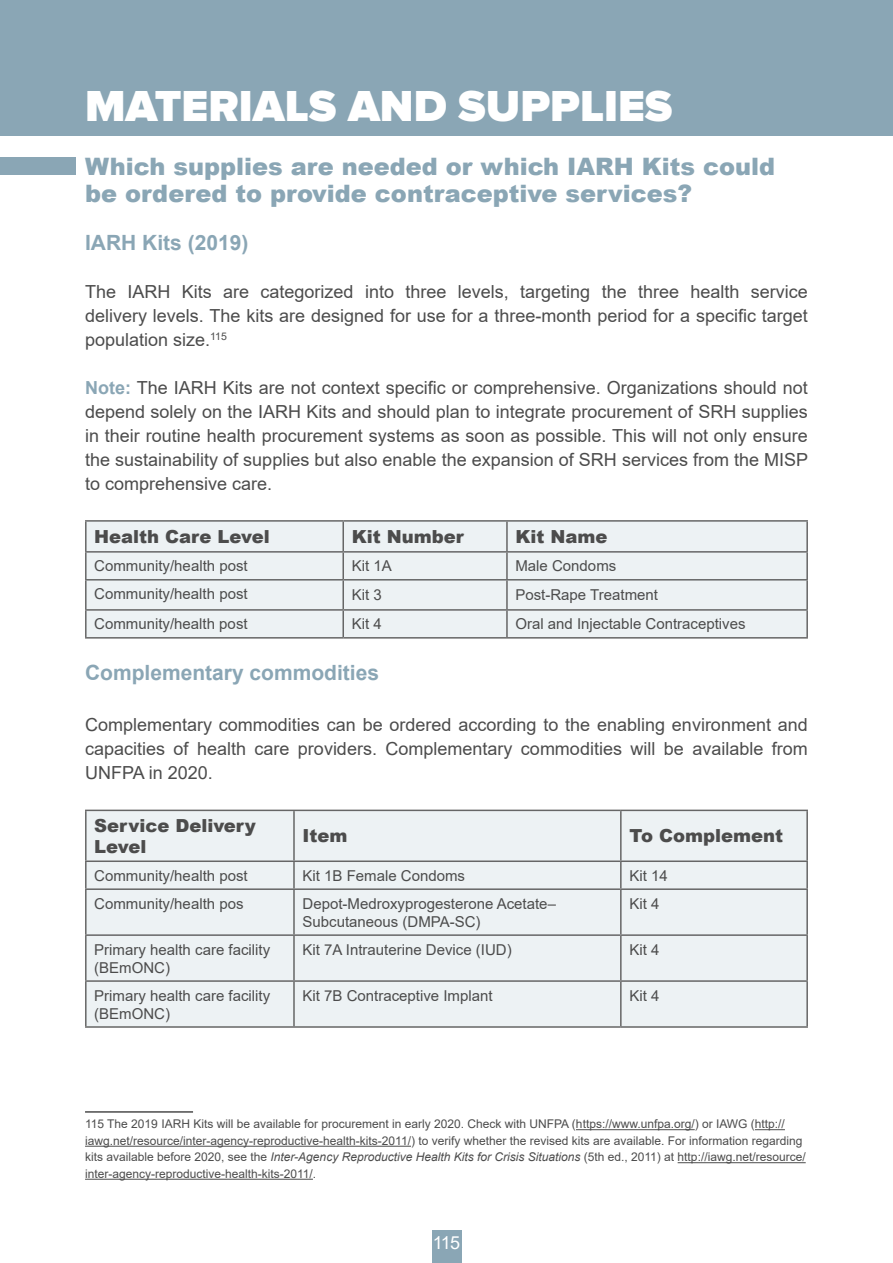
<style>
.page{position:relative;width:893px;height:1263px;background:#fff}
.page>*{position:absolute;margin:0;border:0;box-sizing:border-box;transform-origin:0 0}
.headings{font:900 45px "Proxima Nova";color:#fff}
.sub_heading{font:900 24px/27px "Arial";color:#8aa6b5}
.t1{font:700 21px "Arial";color:#8aa6b5}
.t2{font:18px/24px "Arial";color:#4c4c4c;text-align:justify}
.sub_heading-2{font:900 18px/21px "Arial";color:#4c4c4c}
.t3{font:18px "Arial";color:#fff}
.t4{font:15px/18px "Arial";color:#4c4c4c}
.footnote_referance{font:12px/16.5px "Arial";color:#4c4c4c}
.s1{font-weight:700;color:#8aa6b5}
.s2{font-style:italic}
</style>
<div class="page">
<div style="left:432px;top:1231px;width:29px;height:32px;background:#8aa6b5"></div>
<div style="left:0;top:0;width:893px;height:135px;background:#8aa6b5"></div>
<div style="left:87px;top:522px;width:719px;height:115px;background:#edf2f4"></div>
<hr style="left:85px;top:520px;width:258px;height:2px;background:#666">
<hr style="left:85px;top:522px;width:2px;height:29px;background:#666">
<hr style="left:343px;top:520px;width:164px;height:2px;background:#666">
<hr style="left:342px;top:522px;width:2px;height:29px;background:#666">
<hr style="left:507px;top:520px;width:301px;height:2px;background:#666">
<hr style="left:506px;top:522px;width:2px;height:29px;background:#666">
<hr style="left:806px;top:522px;width:2px;height:29px;background:#666">
<hr style="left:85px;top:551px;width:258px;height:2px;background:#666">
<hr style="left:85px;top:553px;width:2px;height:26px;background:#666">
<hr style="left:343px;top:551px;width:164px;height:2px;background:#666">
<hr style="left:342px;top:553px;width:2px;height:26px;background:#666">
<hr style="left:507px;top:551px;width:301px;height:2px;background:#666">
<hr style="left:506px;top:553px;width:2px;height:26px;background:#666">
<hr style="left:806px;top:553px;width:2px;height:26px;background:#666">
<hr style="left:85px;top:579px;width:258px;height:1px;background:#666">
<hr style="left:85px;top:580px;width:2px;height:29px;background:#666">
<hr style="left:343px;top:579px;width:164px;height:1px;background:#666">
<hr style="left:342px;top:580px;width:2px;height:29px;background:#666">
<hr style="left:507px;top:579px;width:301px;height:1px;background:#666">
<hr style="left:506px;top:580px;width:2px;height:29px;background:#666">
<hr style="left:806px;top:580px;width:2px;height:29px;background:#666">
<hr style="left:85px;top:609px;width:258px;height:2px;background:#666">
<hr style="left:85px;top:611px;width:2px;height:26px;background:#666">
<hr style="left:343px;top:609px;width:164px;height:2px;background:#666">
<hr style="left:342px;top:611px;width:2px;height:26px;background:#666">
<hr style="left:507px;top:609px;width:301px;height:2px;background:#666">
<hr style="left:506px;top:611px;width:2px;height:26px;background:#666">
<hr style="left:806px;top:611px;width:2px;height:26px;background:#666">
<hr style="left:85px;top:637px;width:258px;height:2px;background:#666">
<hr style="left:343px;top:637px;width:164px;height:2px;background:#666">
<hr style="left:507px;top:637px;width:301px;height:2px;background:#666">
<div style="left:87px;top:811px;width:719px;height:215px;background:#edf2f4"></div>
<hr style="left:85px;top:810px;width:209px;height:1px;background:#666">
<hr style="left:85px;top:811px;width:2px;height:49px;background:#666">
<hr style="left:294px;top:810px;width:327px;height:1px;background:#666">
<hr style="left:293px;top:811px;width:2px;height:49px;background:#666">
<hr style="left:621px;top:810px;width:187px;height:1px;background:#666">
<hr style="left:620px;top:811px;width:2px;height:49px;background:#666">
<hr style="left:806px;top:811px;width:2px;height:49px;background:#666">
<hr style="left:85px;top:860px;width:209px;height:2px;background:#666">
<hr style="left:85px;top:862px;width:2px;height:26px;background:#666">
<hr style="left:294px;top:860px;width:327px;height:2px;background:#666">
<hr style="left:293px;top:862px;width:2px;height:26px;background:#666">
<hr style="left:621px;top:860px;width:187px;height:2px;background:#666">
<hr style="left:620px;top:862px;width:2px;height:26px;background:#666">
<hr style="left:806px;top:862px;width:2px;height:26px;background:#666">
<hr style="left:85px;top:888px;width:209px;height:2px;background:#666">
<hr style="left:85px;top:890px;width:2px;height:44px;background:#666">
<hr style="left:294px;top:888px;width:327px;height:2px;background:#666">
<hr style="left:293px;top:890px;width:2px;height:44px;background:#666">
<hr style="left:621px;top:888px;width:187px;height:2px;background:#666">
<hr style="left:620px;top:890px;width:2px;height:44px;background:#666">
<hr style="left:806px;top:890px;width:2px;height:44px;background:#666">
<hr style="left:85px;top:934px;width:209px;height:2px;background:#666">
<hr style="left:85px;top:936px;width:2px;height:44px;background:#666">
<hr style="left:294px;top:934px;width:327px;height:2px;background:#666">
<hr style="left:293px;top:936px;width:2px;height:44px;background:#666">
<hr style="left:621px;top:934px;width:187px;height:2px;background:#666">
<hr style="left:620px;top:936px;width:2px;height:44px;background:#666">
<hr style="left:806px;top:936px;width:2px;height:44px;background:#666">
<hr style="left:85px;top:980px;width:209px;height:2px;background:#666">
<hr style="left:85px;top:982px;width:2px;height:44px;background:#666">
<hr style="left:294px;top:980px;width:327px;height:2px;background:#666">
<hr style="left:293px;top:982px;width:2px;height:44px;background:#666">
<hr style="left:621px;top:980px;width:187px;height:2px;background:#666">
<hr style="left:620px;top:982px;width:2px;height:44px;background:#666">
<hr style="left:806px;top:982px;width:2px;height:44px;background:#666">
<hr style="left:85px;top:1026px;width:209px;height:2px;background:#666">
<hr style="left:294px;top:1026px;width:327px;height:2px;background:#666">
<hr style="left:621px;top:1026px;width:187px;height:2px;background:#666">
<hr style="left:85px;top:1111px;width:108px;height:2px;background:#4c4c4c">
<hr style="left:576px;top:1129px;width:119px;height:1px;background:#4c4c4c">
<hr style="left:755px;top:1129px;width:30px;height:1px;background:#4c4c4c">
<hr style="left:85px;top:1146px;width:326px;height:1px;background:#4c4c4c">
<hr style="left:678px;top:1162px;width:128px;height:1px;background:#4c4c4c">
<hr style="left:85px;top:1179px;width:228px;height:1px;background:#4c4c4c">
<div style="left:0;top:157px;width:75px;height:17px;background:#8aa6b5"></div>
<h2 class="headings" style="left:85px;top:80px;width:589px">MATERIALS AND SUPPLIES</h2>
<h3 class="sub_heading" style="left:85px;top:152px;width:692px">Which supplies are needed or which IARH Kits could be ordered to provide contraceptive services?</h3>
<p class="t1" style="left:85px;top:227px;width:165px">IARH Kits (2019)</p>
<p class="t2" style="left:85px;top:279px;width:724px">The IARH Kits are categorized into three levels, targeting the three health service delivery levels. The kits are designed for use for a three-month period for a specific target population size.<sup>115</sup></p>
<p class="t2" style="left:85px;top:375px;width:725px"><span class="s1">Note:</span> The IARH Kits are not context specific or comprehensive. Organizations should not depend solely on the IARH Kits and should plan to integrate procurement of SRH supplies in their routine health procurement systems as soon as possible. This will not only ensure the sustainability of supplies but also enable the expansion of SRH services from the MISP to comprehensive care.</p>
<h3 class="sub_heading-2" style="left:94px;top:525px;width:177px">Health Care Level</h3>
<h3 class="sub_heading-2" style="left:352px;top:525px;width:113px">Kit Number</h3>
<h3 class="sub_heading-2" style="left:515px;top:525px;width:93px">Kit Name</h3>
<p class="t4" style="left:94px;top:557px;width:155px">Community/health post</p>
<p class="t4" style="left:352px;top:557px;width:42px">Kit 1A</p>
<p class="t4" style="left:515px;top:557px;width:102px">Male Condoms</p>
<p class="t4" style="left:94px;top:585px;width:155px">Community/health post</p>
<p class="t4" style="left:352px;top:586px;width:32px">Kit 3</p>
<p class="t4" style="left:515px;top:586px;width:144px">Post-Rape Treatment</p>
<p class="t4" style="left:94px;top:615px;width:155px">Community/health post</p>
<p class="t4" style="left:352px;top:615px;width:32px">Kit 4</p>
<p class="t4" style="left:515px;top:615px;width:232px">Oral and Injectable Contraceptives</p>
<p class="t1" style="left:85px;top:658px;width:296px">Complementary commodities</p>
<p class="t2" style="left:85px;top:713px;width:724px">Complementary commodities can be ordered according to the enabling environment and capacities of health care providers. Complementary commodities will be available from UNFPA in 2020.</p>
<h3 class="sub_heading-2" style="left:94px;top:814px;width:163px">Service Delivery<br>Level</h3>
<h3 class="sub_heading-2" style="left:302px;top:825px;width:46px">Item</h3>
<h3 class="sub_heading-2" style="left:629px;top:825px;width:155px">To Complement</h3>
<p class="t4" style="left:94px;top:866px;width:155px">Community/health post</p>
<p class="t4" style="left:302px;top:866px;width:164px">Kit 1B Female Condoms</p>
<p class="t4" style="left:629px;top:866px;width:40px">Kit 14</p>
<p class="t4" style="left:94px;top:894px;width:151px">Community/health pos</p>
<p class="t4" style="left:302px;top:894px;width:255px">Depot-Medroxyprogesterone Acetate–<br>Subcutaneous (DMPA-SC)</p>
<p class="t4" style="left:629px;top:894px;width:32px">Kit 4</p>
<p class="t4" style="left:94px;top:940px;width:177px">Primary health care facility (BEmONC)</p>
<p class="t4" style="left:302px;top:940px;width:211px">Kit 7A Intrauterine Device (IUD)</p>
<p class="t4" style="left:629px;top:940px;width:32px">Kit 4</p>
<p class="t4" style="left:94px;top:986px;width:177px">Primary health care facility (BEmONC)</p>
<p class="t4" style="left:302px;top:986px;width:192px">Kit 7B Contraceptive Implant</p>
<p class="t4" style="left:629px;top:986px;width:32px">Kit 4</p>
<p class="footnote_referance" style="left:85px;top:1116px;width:722px">115 The 2019 IARH Kits will be available for procurement in early 2020. Check with UNFPA (https://www.unfpa.org/) or IAWG (http:// iawg.net/resource/inter-agency-reproductive-health-kits-2011/) to verify whether the revised kits are available. For information regarding kits available before 2020, see the <span class="s2">Inter-Agency Reproductive Health Kits for Crisis Situations</span> (5th ed., 2011) at http://iawg.net/resource/ inter-agency-reproductive-health-kits-2011/.</p>
<p class="t3" style="left:433px;top:1230px;width:29px">115</p>
</div>
